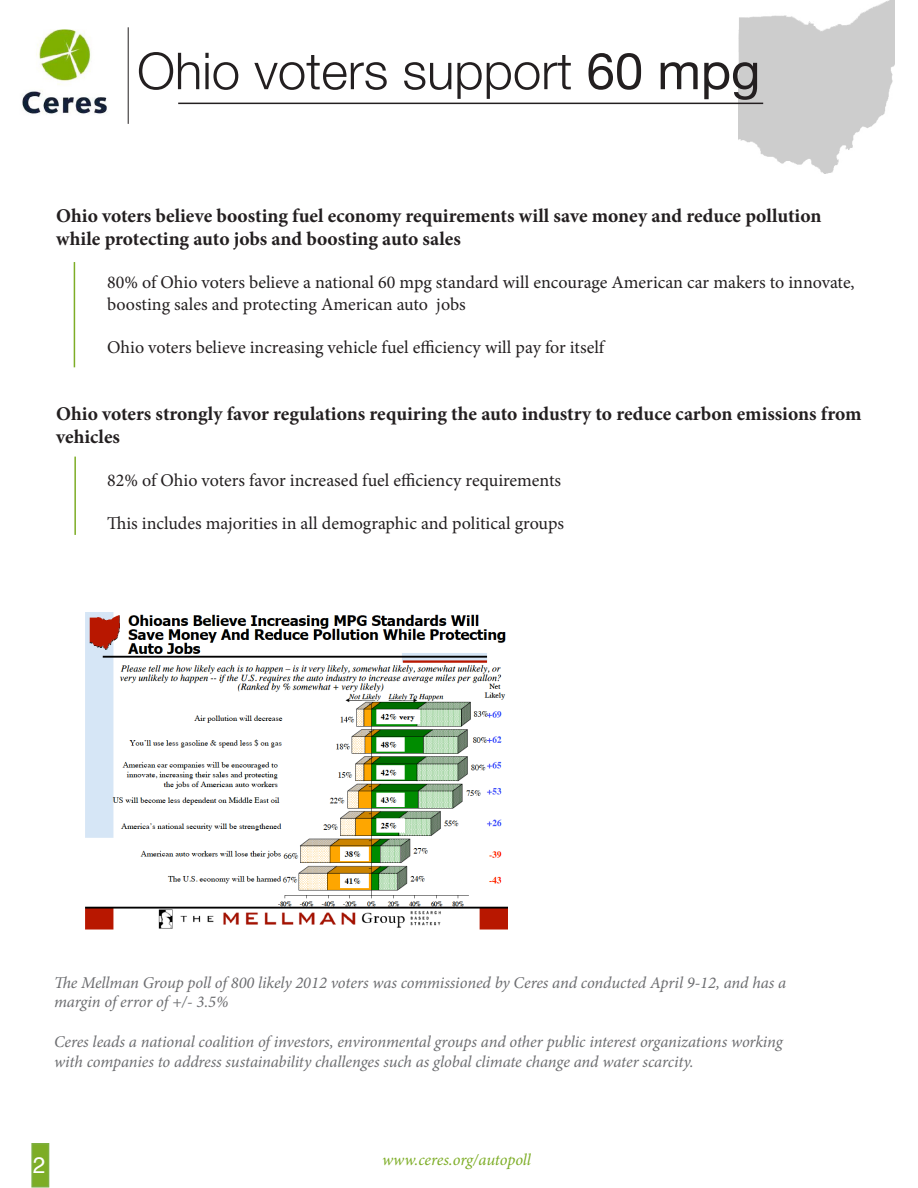
<style>
.page{position:relative;width:918px;height:1188px;background:#fff}
.page>*{position:absolute;margin:0;border:0;box-sizing:border-box;transform-origin:0 0}
.t1{font:300 51px "Helvetica Neue";color:#231f20}
.t2{font:22.5px "Helvetica";color:#fff}
.t3{font:700 19.5px/23.4px "Minion Pro";color:#231f20}
.t4{font:18px/21.6px "Minion Pro";color:#231f20}
.t5{font:italic 16.5px/19.8px "Minion Pro";letter-spacing:-.01em;color:#6c6d70}
.t6{font:italic 16.5px "Minion Pro";letter-spacing:-.01em;color:#7dad26}
.s1{font-weight:400}
</style>
<div class="page">
<img style="left:22px;top:29px;width:85px;height:85px">
<hr style="left:128px;top:27px;width:1px;height:97px;background:#231f20">
<img style="left:738px;top:0;width:156px;height:173px">
<hr style="left:178px;top:103px;width:585px;height:1px;background:#231f20">
<hr style="left:74px;top:262px;width:1px;height:105px;background:#7dad26">
<hr style="left:74px;top:457px;width:2px;height:78px;background:#7dad26">
<img style="left:85px;top:612px;width:423px;height:318px">
<div style="left:32px;top:1144px;width:17px;height:43px;background:#7dad26"></div>
<div style="left:31px;top:1143px;width:18px;height:45px;border:2px solid #7eaf41"></div>
<p class="t1" style="left:137px;top:40px;width:625px">Ohio voters support <span class="s1">60 mpg</span></p>
<p class="t3" style="left:56px;top:204px;width:767px">Ohio voters believe boosting fuel economy requirements will save money and reduce pollution while protecting auto jobs and boosting auto sales</p>
<p class="t4" style="left:107px;top:272px;width:749px">80% of Ohio voters believe a national 60 mpg standard will encourage American car makers to innovate, boosting sales and protecting American auto jobs</p>
<p class="t4" style="left:107px;top:337px;width:498px">Ohio voters believe increasing vehicle fuel efficiency will pay for itself</p>
<p class="t3" style="left:56px;top:402px;width:807px">Ohio voters strongly favor regulations requiring the auto industry to reduce carbon emissions from vehicles</p>
<p class="t4" style="left:107px;top:470px;width:455px">82% of Ohio voters favor increased fuel efficiency requirements</p>
<p class="t4" style="left:107px;top:513px;width:458px">This includes majorities in all demographic and political groups</p>
<p class="t5" style="left:54px;top:972px;width:734px">The Mellman Group poll of 800 likely 2012 voters was commissioned by Ceres and conducted April 9-12, and has a margin of error of +/- 3.5%</p>
<p class="t5" style="left:54px;top:1032px;width:730px">Ceres leads a national coalition of investors, environmental groups and other public interest organizations working with companies to address sustainability challenges such as global climate change and water scarcity.</p>
<p class="t2" style="left:33px;top:1148px;width:14px">2</p>
<p class="t6" style="left:382px;top:1149px;width:151px">www.ceres.org/autopoll</p>
</div>
